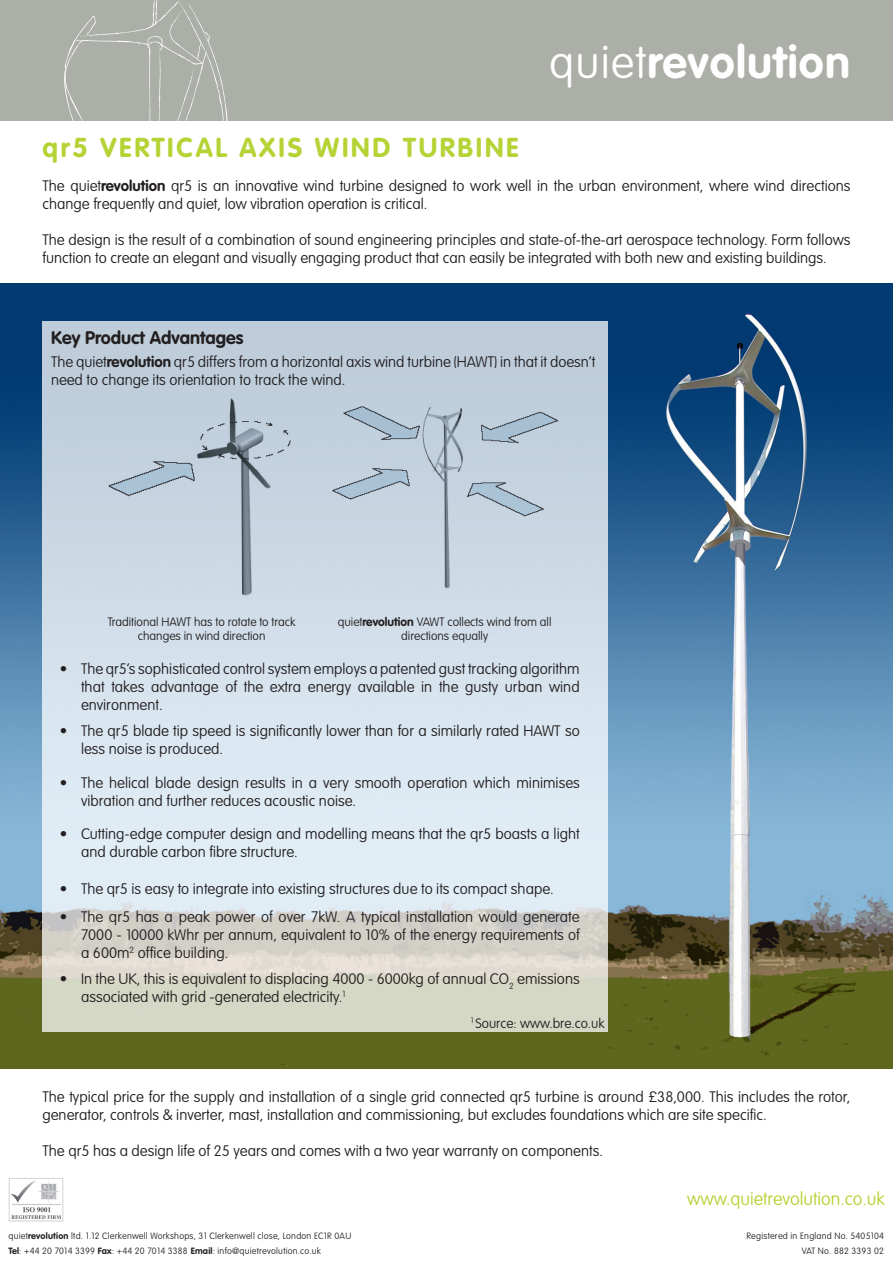
<style>
.page{position:relative;width:893px;height:1263px;background:#fff}
.page>*{position:absolute;margin:0;border:0;box-sizing:border-box;transform-origin:0 0}
.t1{font:700 45px "VAG Rounded Std";letter-spacing:.025em;color:#fff}
.Heading_1{font:700 27px "VAG Rounded Std";letter-spacing:.1em;color:#b5d334}
.t2{font:100 18px "VAG Rounded Std";color:#b5d334}
.Heading_2{font:700 18px "VAG Rounded Std";color:#231f20}
.t3{font:100 15px/18px "VAG Rounded Std";color:#231f20}
.Heading_3{font:100 13.5px "VAG Rounded Std";color:#231f20}
.t4{font:100 12px/14.4px "VAG Rounded Std";color:#231f20;text-align:center}
.t5{font:100 9px "VAG Rounded Std";letter-spacing:.025em;color:#231f20}
.s1{font-weight:100}
.s2{font-weight:700}
</style>
<div class="page">
<div style="left:0;top:0;width:893px;height:121px;background:#abafa7"></div>
<svg style="left:64px;top:0;width:164px;height:121px"></svg>
<img style="left:9px;top:1178px;width:55px;height:43px">
<img style="left:0;top:284px;width:893px;height:785px">
<svg style="left:43px;top:321px;width:565px;height:710px;background:#d4dee3"></svg>
<img style="left:107px;top:397px;width:197px;height:207px">
<img style="left:329px;top:397px;width:231px;height:209px">
<p class="Heading_1" style="left:43px;top:132px;width:478px">qr5 VERTICAL AXIS WIND TURBINE</p>
<p class="t1" style="left:549px;top:36px;width:302px"><span class="s1">quiet</span>revolution</p>
<p class="t3" style="left:43px;top:178px;width:809px">The quiet<span class="s2">revolution</span> qr5 is an innovative wind turbine designed to work well in the urban environment, where wind directions change frequently and quiet, low vibration operation is critical.</p>
<p class="t3" style="left:43px;top:232px;width:809px">The design is the result of a combination of sound engineering principles and state-of-the-art aerospace technology. Form follows function to create an elegant and visually engaging product that can easily be integrated with both new and existing buildings.</p>
<p class="Heading_2" style="left:51px;top:328px;width:194px">Key Product Advantages</p>
<p class="t3" style="left:51px;top:353px;width:546px">The quiet<span class="s2">revolution</span> qr5 differs from a horizontal axis wind turbine (HAWT) in that it doesn’t need to change its orientation to track the wind.</p>
<p class="t4" style="left:108px;top:615px;width:189px">Traditional HAWT has to rotate to track changes in wind direction</p>
<p class="t4" style="left:338px;top:615px;width:215px">quiet<span class="s2">revolution</span> VAWT collects wind from all directions equally</p>
<p class="t3" style="left:81px;top:660px;width:500px;text-align:justify;text-indent:-21px">• The qr5’s sophisticated control system employs a patented gust tracking algorithm that takes advantage of the extra energy available in the gusty urban wind environment.</p>
<p class="t3" style="left:81px;top:722px;width:500px;text-indent:-21px">• The qr5 blade tip speed is significantly lower than for a similarly rated HAWT so less noise is produced.</p>
<p class="t3" style="left:81px;top:774px;width:500px;text-indent:-21px">• The helical blade design results in a very smooth operation which minimises vibration and further reduces acoustic noise.</p>
<p class="t3" style="left:81px;top:826px;width:500px;text-indent:-21px">• Cutting-edge computer design and modelling means that the qr5 boasts a light and durable carbon fibre structure.</p>
<p class="t3" style="left:60px;top:880px;width:495px">• The qr5 is easy to integrate into existing structures due to its compact shape.</p>
<p class="t3" style="left:81px;top:908px;width:500px;text-align:justify;text-indent:-21px">• The qr5 has a peak power of over 7kW. A typical installation would generate 7000 - 10000 kWhr per annum, equivalent to 10% of the energy requirements of a 600m<sup>2</sup> office building.</p>
<p class="t3" style="left:81px;top:970px;width:500px;text-indent:-21px">• In the UK, this is equivalent to displacing 4000 - 6000kg of annual CO<sub>2</sub> emissions associated with grid -generated electricity.<sup>1</sup></p>
<p class="Heading_3" style="left:471px;top:1015px;width:135px"><sup>1</sup> Source: www.bre.co.uk</p>
<p class="t3" style="left:43px;top:1088px;width:809px">The typical price for the supply and installation of a single grid connected qr5 turbine is around £38,000. This includes the rotor, generator, controls &amp; inverter, mast, installation and commissioning, but excludes foundations which are site specific.</p>
<p class="t3" style="left:43px;top:1142px;width:562px">The qr5 has a design life of 25 years and comes with a two year warranty on components.</p>
<p class="t5" style="left:9px;top:1231px;width:344px">quiet<span class="s2">revolution</span> ltd. 1.12 Clerkenwell Workshops, 31 Clerkenwell close, London EC1R 0AU</p>
<p class="t5" style="left:9px;top:1246px;width:314px"><span class="s2">Tel</span>: +44 20 7014 3399 <span class="s2">Fax</span>: +44 20 7014 3388 <span class="s2">Email</span>: info@quietrevolution.co.uk</p>
<p class="t2" style="left:687px;top:1188px;width:199px">www.quietrevolution.co.uk</p>
<p class="t5" style="left:746px;top:1230px;width:139px">Registered in England No. 5405104</p>
<p class="t5" style="left:802px;top:1245px;width:84px">VAT No. 882 3393 02</p>
</div>
